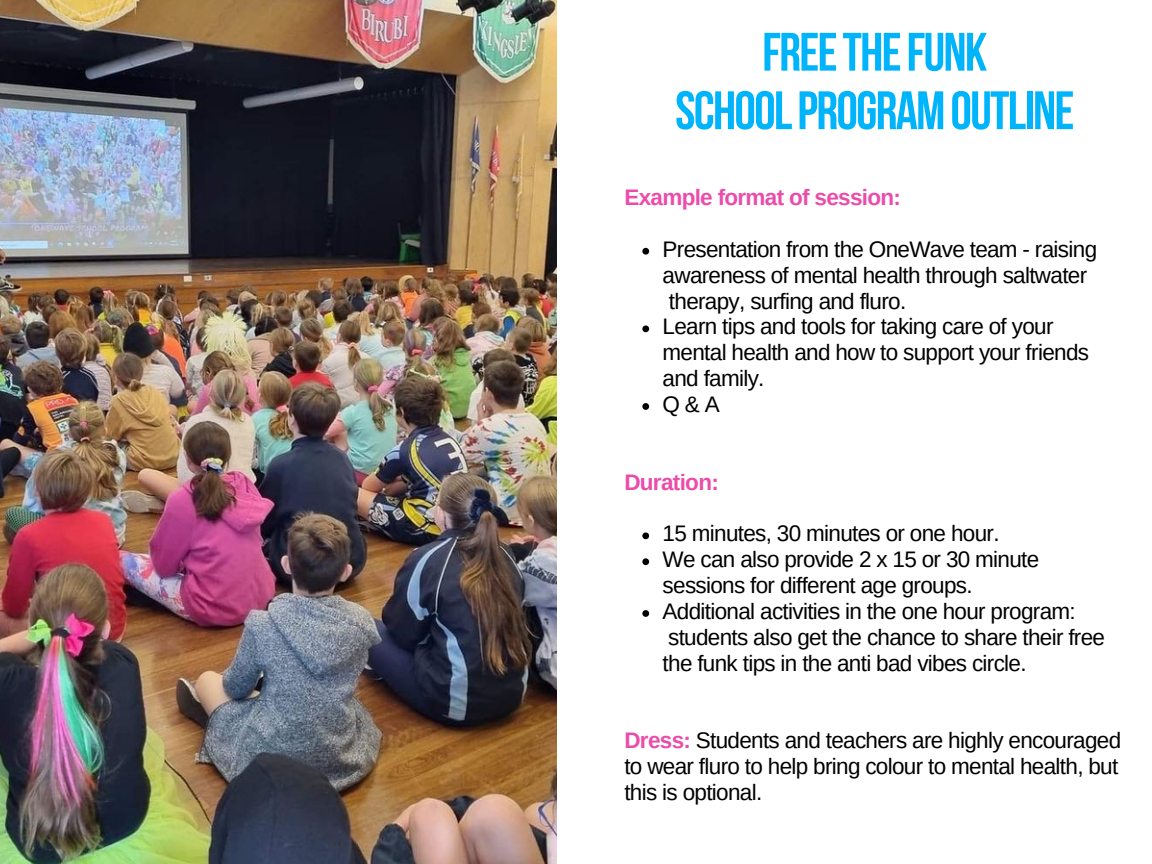
<style>
.page{position:relative;width:1152px;height:864px;background:#fff}
.page>*{position:absolute;margin:0;border:0;box-sizing:border-box;transform-origin:0 0}
.t1{font:700 54px/58.5px "Bebas Neue";letter-spacing:-.03em;color:#00b4fc;text-align:center}
.t2{font:22.5px/25.8px "Arimo";letter-spacing:-.03em;color:#000}
.t3{font:700 22.5px "Arimo";letter-spacing:-.03em;color:#eb4caa}
.s1{font-weight:700;color:#eb4caa}
</style>
<div class="page">
<img style="left:0;top:0;width:557px;height:864px">
<svg style="left:642px;top:248px;width:7px;height:7px"></svg>
<svg style="left:642px;top:325px;width:7px;height:7px"></svg>
<svg style="left:642px;top:403px;width:7px;height:7px"></svg>
<svg style="left:642px;top:532px;width:7px;height:7px"></svg>
<svg style="left:642px;top:558px;width:7px;height:7px"></svg>
<svg style="left:642px;top:610px;width:7px;height:7px"></svg>
<h1 class="t1" style="left:675px;top:28px;width:401px">FREETHEFUNK<br>SCHOOLPROGRAMOUTLINE</h1>
<p class="t3" style="left:624px;top:185px;width:278px">Example format of session:</p>
<p class="t2" style="left:663px;top:236px;width:436px">Presentation from the OneWave team - raising awareness of mental health through saltwater</p>
<p class="t2" style="left:663px;top:314px;width:428px">Learn tips and tools for taking care of your mental health and how to support your friends and family.<br>Q&amp;A</p>
<p class="t2" style="left:669px;top:288px;width:239px">therapy, surfing and fluro.</p>
<p class="t3" style="left:624px;top:469px;width:96px">Duration:</p>
<p class="t2" style="left:663px;top:521px;width:444px">15 minutes, 30 minutes or one hour.<br>We can also provide 2 x 15 or 30 minute sessions for different age groups.<br>Additional activities in the one hour program: students also get the chance to share their free the funk tips in the anti bad vibes circle.</p>
<p class="t2" style="left:624px;top:728px;width:498px"><span class="s1">Dress:</span> Students and teachers are highly encouraged to wear fluro to help bring colour to mental health, but this is optional.</p>
</div>
